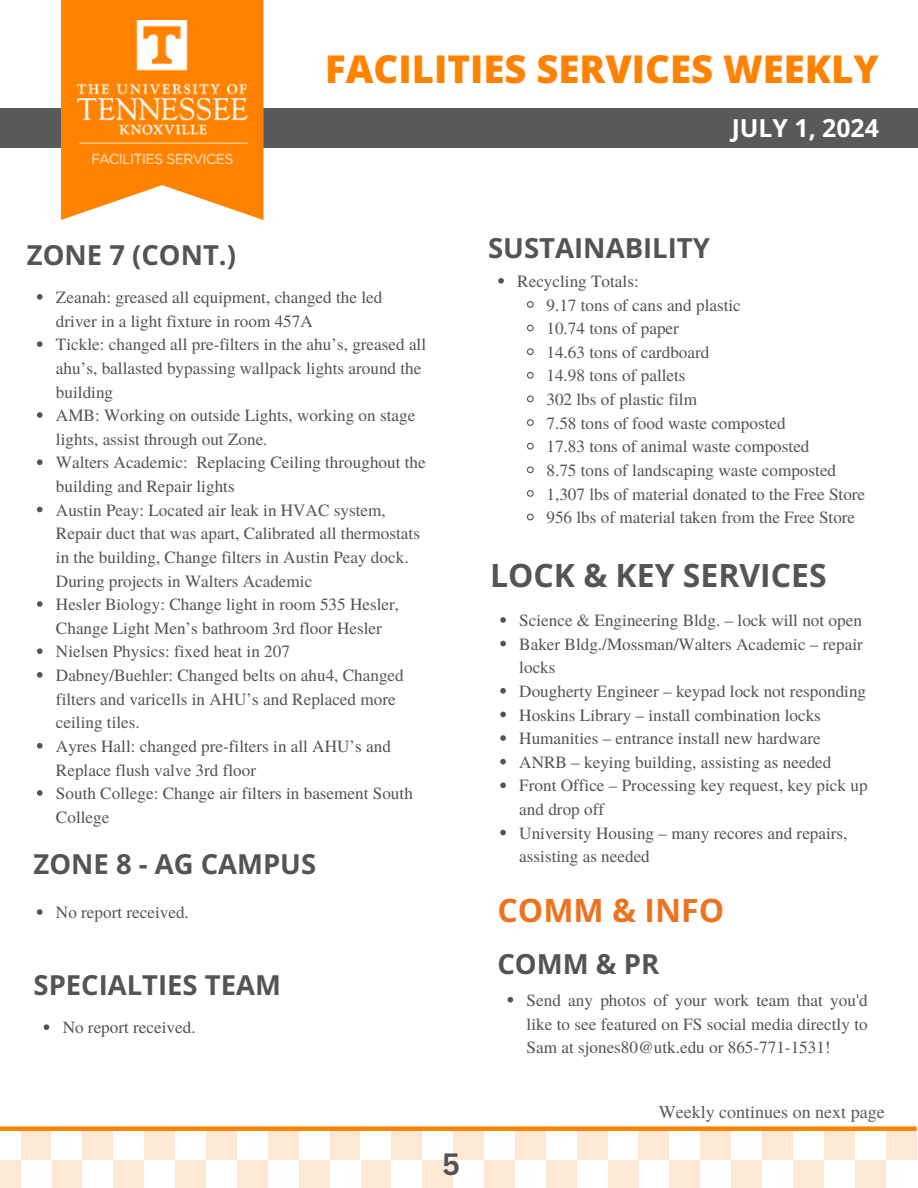
<style>
.page{position:relative;width:918px;height:1188px;background:#fff}
.page>*{position:absolute;margin:0;border:0;box-sizing:border-box;transform-origin:0 0}
.t1{font:800 38.25px "Open Sans";color:#ff8200}
.t2{font:700 32.1px "Open Sans";color:#eb7421}
.t3{font:700 31.95px "Open Sans";color:#545454}
.t4{font:700 30px "Canva Sans";color:#545454}
.t5{font:700 27.6px "Open Sans";color:#545454}
.t6{font:700 27.45px "Open Sans";color:#545454}
.t7{font:700 24.75px "Open Sans";color:#fff}
.t8{font:18px "Te X Gyre Termes";color:#58595b}
.t9{font:17.1px/23.7px "Te X Gyre Termes";color:#545454}
</style>
<div class="page">
<div style="left:0;top:108px;width:918px;height:40px;background:#58595b"></div>
<svg style="left:61px;top:0;width:203px;height:220px;fill:#ff8200"></svg>
<img style="left:77px;top:20px;width:170px;height:143px">
<div style="left:700px;top:1129px;width:31px;height:31px;background:#ffe9d4"></div>
<div style="left:762px;top:1129px;width:31px;height:31px;background:#ffe9d4"></div>
<div style="left:824px;top:1129px;width:31px;height:31px;background:#ffe9d4"></div>
<div style="left:886px;top:1129px;width:31px;height:31px;background:#ffe9d4"></div>
<div style="left:855px;top:1160px;width:31px;height:28px;background:#ffe9d4"></div>
<div style="left:793px;top:1160px;width:31px;height:28px;background:#ffe9d4"></div>
<div style="left:731px;top:1160px;width:31px;height:28px;background:#ffe9d4"></div>
<div style="left:669px;top:1160px;width:31px;height:28px;background:#ffe9d4"></div>
<div style="left:453px;top:1129px;width:31px;height:31px;background:#ffe9d4"></div>
<div style="left:515px;top:1129px;width:31px;height:31px;background:#ffe9d4"></div>
<div style="left:577px;top:1129px;width:31px;height:31px;background:#ffe9d4"></div>
<div style="left:639px;top:1129px;width:30px;height:31px;background:#ffe9d4"></div>
<div style="left:608px;top:1160px;width:31px;height:28px;background:#ffe9d4"></div>
<div style="left:546px;top:1160px;width:31px;height:28px;background:#ffe9d4"></div>
<div style="left:484px;top:1160px;width:31px;height:28px;background:#ffe9d4"></div>
<div style="left:422px;top:1160px;width:31px;height:28px;background:#ffe9d4"></div>
<div style="left:206px;top:1129px;width:31px;height:31px;background:#ffe9d4"></div>
<div style="left:268px;top:1129px;width:31px;height:31px;background:#ffe9d4"></div>
<div style="left:330px;top:1129px;width:30px;height:31px;background:#ffe9d4"></div>
<div style="left:391px;top:1129px;width:31px;height:31px;background:#ffe9d4"></div>
<div style="left:360px;top:1160px;width:31px;height:28px;background:#ffe9d4"></div>
<div style="left:299px;top:1160px;width:31px;height:28px;background:#ffe9d4"></div>
<div style="left:237px;top:1160px;width:31px;height:28px;background:#ffe9d4"></div>
<div style="left:175px;top:1160px;width:31px;height:28px;background:#ffe9d4"></div>
<div style="left:21px;top:1129px;width:31px;height:31px;background:#ffe9d4"></div>
<div style="left:82px;top:1129px;width:31px;height:31px;background:#ffe9d4"></div>
<div style="left:144px;top:1129px;width:31px;height:31px;background:#ffe9d4"></div>
<div style="left:113px;top:1160px;width:31px;height:28px;background:#ffe9d4"></div>
<div style="left:52px;top:1160px;width:30px;height:28px;background:#ffe9d4"></div>
<div style="left:0;top:1160px;width:21px;height:28px;background:#ffe9d4"></div>
<div style="left:0;top:1126px;width:917px;height:5px;background:#ff8200"></div>
<svg style="left:37px;top:294px;width:6px;height:6px"></svg>
<svg style="left:37px;top:341px;width:6px;height:6px"></svg>
<svg style="left:37px;top:412px;width:6px;height:6px"></svg>
<svg style="left:37px;top:459px;width:6px;height:6px"></svg>
<svg style="left:37px;top:507px;width:6px;height:5px"></svg>
<svg style="left:37px;top:601px;width:6px;height:6px"></svg>
<svg style="left:37px;top:648px;width:6px;height:6px"></svg>
<svg style="left:37px;top:672px;width:6px;height:6px"></svg>
<svg style="left:37px;top:743px;width:6px;height:6px"></svg>
<svg style="left:37px;top:790px;width:6px;height:6px"></svg>
<svg style="left:37px;top:909px;width:6px;height:6px"></svg>
<svg style="left:44px;top:1024px;width:5px;height:6px"></svg>
<svg style="left:498px;top:278px;width:6px;height:6px"></svg>
<svg style="left:527px;top:301px;width:7px;height:7px"></svg>
<svg style="left:527px;top:324px;width:7px;height:8px"></svg>
<svg style="left:527px;top:348px;width:7px;height:7px"></svg>
<svg style="left:527px;top:371px;width:7px;height:8px"></svg>
<svg style="left:527px;top:395px;width:7px;height:8px"></svg>
<svg style="left:527px;top:419px;width:7px;height:7px"></svg>
<svg style="left:527px;top:442px;width:7px;height:8px"></svg>
<svg style="left:527px;top:466px;width:7px;height:8px"></svg>
<svg style="left:527px;top:490px;width:7px;height:7px"></svg>
<svg style="left:527px;top:513px;width:7px;height:8px"></svg>
<svg style="left:500px;top:617px;width:6px;height:6px"></svg>
<svg style="left:500px;top:641px;width:6px;height:5px"></svg>
<svg style="left:500px;top:688px;width:6px;height:6px"></svg>
<svg style="left:500px;top:712px;width:6px;height:5px"></svg>
<svg style="left:500px;top:735px;width:6px;height:6px"></svg>
<svg style="left:500px;top:759px;width:6px;height:5px"></svg>
<svg style="left:500px;top:782px;width:6px;height:6px"></svg>
<svg style="left:500px;top:830px;width:6px;height:5px"></svg>
<svg style="left:508px;top:997px;width:5px;height:6px"></svg>
<h1 class="t1" style="left:325px;top:42px;width:555px">FACILITIES SERVICES WEEKLY</h1>
<h4 class="t7" style="left:732px;top:111px;width:149px">JULY 1, 2024</h4>
<p class="t6" style="left:27px;top:235px;width:211px">ZONE 7 (CONT.)</p>
<p class="t9" style="left:56px;top:285px;width:328px">Zeanah: greased all equipment, changed the led driver in a light fixture in room 457A</p>
<p class="t9" style="left:56px;top:332px;width:372px">Tickle: changed all pre-filters in the ahu’s, greased all ahu’s, ballasted bypassing wallpack lights around the building</p>
<p class="t9" style="left:56px;top:403px;width:361px">AMB: Working on outside Lights, working on stage lights, assist through out Zone.</p>
<p class="t9" style="left:56px;top:450px;width:371px">Walters Academic: Replacing Ceiling throughout the building and Repair lights</p>
<p class="t9" style="left:56px;top:497px;width:366px">Austin Peay: Located air leak in HVAC system, Repair duct that was apart, Calibrated all thermostats in the building, Change filters in Austin Peay dock.<br>During projects in Walters Academic</p>
<p class="t9" style="left:56px;top:592px;width:345px">Hesler Biology: Change light in room 535 Hesler,<br>Change Light Men’s bathroom 3rd floor Hesler</p>
<p class="t9" style="left:56px;top:639px;width:235px">Nielsen Physics: fixed heat in 207</p>
<p class="t9" style="left:56px;top:663px;width:349px">Dabney/Buehler: Changed belts on ahu4, Changed filters and varicells in AHU’s and Replaced more ceiling tiles.</p>
<p class="t9" style="left:56px;top:733px;width:336px">Ayres Hall: changed pre-filters in all AHU’s and<br>Replace flush valve 3rd floor</p>
<p class="t9" style="left:56px;top:781px;width:358px">South College: Change air filters in basement South<br>College</p>
<p class="t6" style="left:34px;top:845px;width:284px">ZONE 8 - AG CAMPUS</p>
<p class="t9" style="left:56px;top:900px;width:134px">No report received.</p>
<p class="t6" style="left:34px;top:966px;width:249px">SPECIALTIES TEAM</p>
<p class="t9" style="left:63px;top:1015px;width:134px">No report received.</p>
<h3 class="t4" style="left:442px;top:1143px;width:20px">5</h3>
<p class="t5" style="left:488px;top:228px;width:224px">SUSTAINABILITY</p>
<p class="t9" style="left:517px;top:269px;width:123px">Recycling Totals:</p>
<p class="t9" style="left:546px;top:292px;width:196px">9.17 tons of cans and plastic</p>
<p class="t9" style="left:546px;top:316px;width:134px">10.74 tons of paper</p>
<p class="t9" style="left:546px;top:339px;width:164px">14.63 tons of cardboard</p>
<p class="t9" style="left:546px;top:363px;width:141px">14.98 tons of pallets</p>
<h2 class="t9" style="left:546px;top:387px;width:152px">302 lbs of plastic film</h2>
<p class="t9" style="left:546px;top:410px;width:241px">7.58 tons of food waste composted</p>
<p class="t9" style="left:546px;top:434px;width:265px">17.83 tons of animal waste composted</p>
<p class="t9" style="left:546px;top:458px;width:291px">8.75 tons of landscaping waste composted</p>
<p class="t9" style="left:546px;top:481px;width:320px">1,307 lbs of material donated to the Free Store</p>
<p class="t9" style="left:546px;top:505px;width:310px">956 lbs of material taken from the Free Store</p>
<p class="t3" style="left:490px;top:553px;width:338px">LOCK &amp; KEY SERVICES</p>
<p class="t9" style="left:519px;top:608px;width:344px">Science &amp; Engineering Bldg. – lock will not open</p>
<p class="t9" style="left:519px;top:631px;width:345px">Baker Bldg./Mossman/Walters Academic – repair locks</p>
<h3 class="t9" style="left:519px;top:679px;width:348px">Dougherty Engineer – keypad lock not responding</h3>
<p class="t9" style="left:519px;top:702px;width:303px">Hoskins Library – install combination locks</p>
<h2 class="t9" style="left:519px;top:726px;width:303px">Humanities – entrance install new hardware</h2>
<h3 class="t9" style="left:519px;top:749px;width:314px">ANRB – keying building, assisting as needed</h3>
<p class="t9" style="left:519px;top:773px;width:350px">Front Office – Processing key request, key pick up and drop off</p>
<h3 class="t9" style="left:519px;top:820px;width:330px">University Housing – many recores and repairs, assisting as needed</h3>
<p class="t2" style="left:497px;top:887px;width:228px">COMM &amp; INFO</p>
<p class="t5" style="left:497px;top:945px;width:163px">COMM &amp; PR</p>
<p class="t9" style="left:527px;top:987px;width:343px;text-align:justify">Send any photos of your work team that you'd like to see featured on FS social media directly to Sam at sjones80@utk.edu or 865-771-1531!</p>
<h3 class="t8" style="left:659px;top:1099px;width:227px">Weekly continues on next page</h3>
</div>
